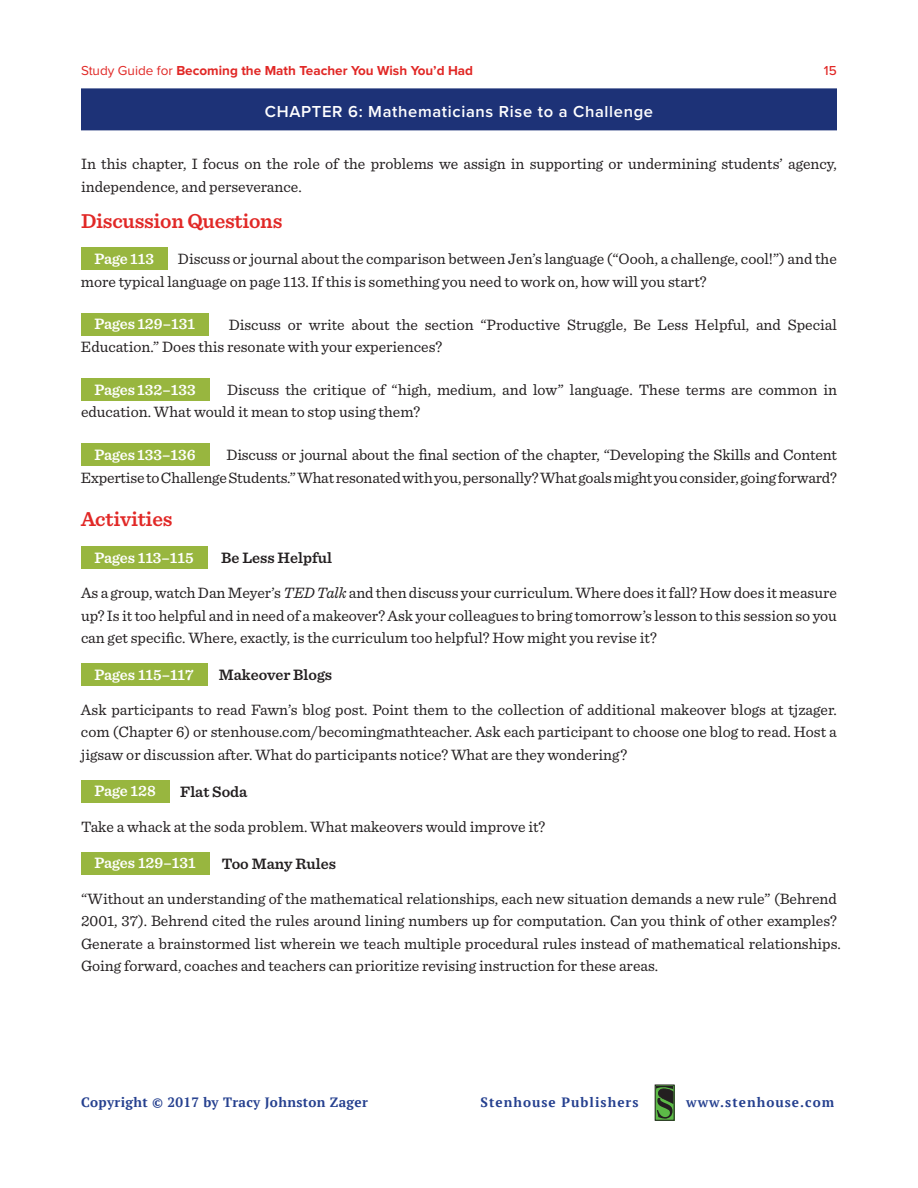
<style>
.page{position:relative;width:918px;height:1188px;background:#fff}
.page>*{position:absolute;margin:0;border:0;box-sizing:border-box;transform-origin:0 0}
.Story_B_Head{font:600 21px "Sentinel";letter-spacing:-.01em;color:#e12826}
.Study_Guide_Shaded_H{font:600 16.5px "Proxima Nova";letter-spacing:.04em;color:#fff}
.Non_Indented_Text_La{font:15.75px/22.5px "Sentinel";color:#231f20}
.NonIndented_Text{font:15.75px/22.5px "Sentinel";color:#231f20}
.Non_Indented_Text_La-2{font:600 15.75px "Sentinel";color:#fff}
.Non_Indented_Text_La-3{font:600 15.75px "Sentinel";color:#231f20}
.Study_Guide_Activiti{font:600 15.75px "Sentinel";color:#231f20}
.Left_Hedder{font:700 13.5px "Proxima Nova";color:#e12826}
.Stenhouse_Footer_Fir{font:700 13.5px "PT Serif";letter-spacing:.075em;color:#25408f}
.Stenhouse_Footer_Fir-2{font:700 13.5px "PT Serif";letter-spacing:.025em;color:#25408f}
.New_Folio_Left{font:500 13.5px "Proxima Nova";color:#e12826}
.s1{font-weight:400}
.s2{font-style:italic}
</style>
<div class="page">
<div style="left:655px;top:1085px;width:19px;height:35px;border:1px solid #231f20"></div>
<svg style="left:656px;top:1085px;width:18px;height:34px"></svg>
<div style="left:81px;top:88px;width:756px;height:42px;background:#1d3277"></div>
<div style="left:81px;top:248px;width:87px;height:22px;background:#98b63f"></div>
<div style="left:81px;top:313px;width:128px;height:23px;background:#98b63f"></div>
<div style="left:81px;top:378px;width:128px;height:23px;background:#98b63f"></div>
<div style="left:81px;top:443px;width:128px;height:23px;background:#98b63f"></div>
<div style="left:81px;top:546px;width:126px;height:23px;background:#98b63f"></div>
<div style="left:81px;top:663px;width:126px;height:23px;background:#98b63f"></div>
<div style="left:81px;top:780px;width:88px;height:23px;background:#98b63f"></div>
<div style="left:81px;top:852px;width:128px;height:23px;background:#98b63f"></div>
<p class="Left_Hedder" style="left:81px;top:63px;width:394px"><span class="s1">Study Guide for</span> Becoming the Math Teacher You Wish You’d Had</p>
<p class="New_Folio_Left" style="left:824px;top:63px;width:15px">15</p>
<p class="Study_Guide_Shaded_H" style="left:265px;top:102px;width:390px">CHAPTER 6: Mathematicians Rise to a Challenge</p>
<p class="NonIndented_Text" style="left:81px;top:152px;width:758px">In this chapter, I focus on the role of the problems we assign in supporting or undermining students’ agency, independence, and perseverance.</p>
<p class="Story_B_Head" style="left:81px;top:205px;width:203px">Discussion Questions</p>
<p class="Non_Indented_Text_La-2" style="left:94px;top:247px;width:61px">Page 113</p>
<p class="Non_Indented_Text_La" style="left:81px;top:247px;width:757px;text-indent:97px">Discuss or journal about the comparison between Jen’s language (“Oooh, a challenge, cool!”) and the more typical language on page 113. If this is something you need to work on, how will you start?</p>
<p class="Non_Indented_Text_La-2" style="left:94px;top:312px;width:102px">Pages 129–131</p>
<p class="Non_Indented_Text_La" style="left:81px;top:312px;width:757px;text-indent:148px">Discuss or write about the section “Productive Struggle, Be Less Helpful, and Special<br>Education.” Does this resonate with your experiences?</p>
<p class="Non_Indented_Text_La-2" style="left:94px;top:377px;width:103px">Pages 132–133</p>
<p class="Non_Indented_Text_La" style="left:81px;top:377px;width:758px;text-indent:146px">Discuss the critique of “high, medium, and low” language. These terms are common in education. What would it mean to stop using them?</p>
<p class="Non_Indented_Text_La-2" style="left:94px;top:442px;width:103px">Pages 133–136</p>
<p class="Non_Indented_Text_La" style="left:81px;top:443px;width:758px;text-align:right">Discuss or journal about the final section of the chapter, “Developing the Skills and Content<br>Expertise to Challenge Students.” What resonated with you, personally? What goals might you consider, going forward?</p>
<p class="Story_B_Head" style="left:81px;top:503px;width:93px">Activities</p>
<p class="Non_Indented_Text_La-2" style="left:94px;top:545px;width:101px">Pages 113–115</p>
<p class="Study_Guide_Activiti" style="left:221px;top:545px;width:112px">Be Less Helpful</p>
<p class="Non_Indented_Text_La" style="left:81px;top:581px;width:758px;text-align:justify">As a group, watch Dan Meyer’s <span class="s2">TED Talk</span> and then discuss your curriculum. Where does it fall? How does it measure up? Is it too helpful and in need of a makeover? Ask your colleagues to bring tomorrow’s lesson to this session so you can get specific. Where, exactly, is the curriculum too helpful? How might you revise it?</p>
<p class="Non_Indented_Text_La-2" style="left:94px;top:662px;width:100px">Pages 115–117</p>
<p class="Non_Indented_Text_La-3" style="left:219px;top:662px;width:115px">Makeover Blogs</p>
<p class="Non_Indented_Text_La" style="left:81px;top:697px;width:757px;text-align:justify">Ask participants to read Fawn’s blog post. Point them to the collection of additional makeover blogs at tjzager. com (Chapter 6) or stenhouse.com/becomingmathteacher. Ask each participant to choose one blog to read. Host a jigsaw or discussion after. What do participants notice? What are they wondering?</p>
<p class="Non_Indented_Text_La-2" style="left:94px;top:779px;width:63px">Page 128</p>
<p class="Non_Indented_Text_La-3" style="left:180px;top:779px;width:69px">Flat Soda</p>
<p class="Non_Indented_Text_La" style="left:81px;top:814px;width:466px">Take a whack at the soda problem. What makeovers would improve it?</p>
<p class="Non_Indented_Text_La-2" style="left:94px;top:851px;width:103px">Pages 129–131</p>
<p class="Non_Indented_Text_La-3" style="left:222px;top:851px;width:116px">Too Many Rules</p>
<p class="Non_Indented_Text_La" style="left:81px;top:886px;width:761px">“Without an understanding of the mathematical relationships, each new situation demands a new rule” (Behrend 2001, 37). Behrend cited the rules around lining numbers up for computation. Can you think of other examples?<br>Generate a brainstormed list wherein we teach multiple procedural rules instead of mathematical relationships.<br>Going forward, coaches and teachers can prioritize revising instruction for these areas.</p>
<p class="Stenhouse_Footer_Fir-2" style="left:81px;top:1094px;width:289px">Copyright © 2017 by Tracy Johnston Zager</p>
<p class="Stenhouse_Footer_Fir" style="left:481px;top:1094px;width:160px">Stenhouse Publishers</p>
<p class="Stenhouse_Footer_Fir" style="left:686px;top:1094px;width:150px">www.stenhouse.com</p>
</div>
